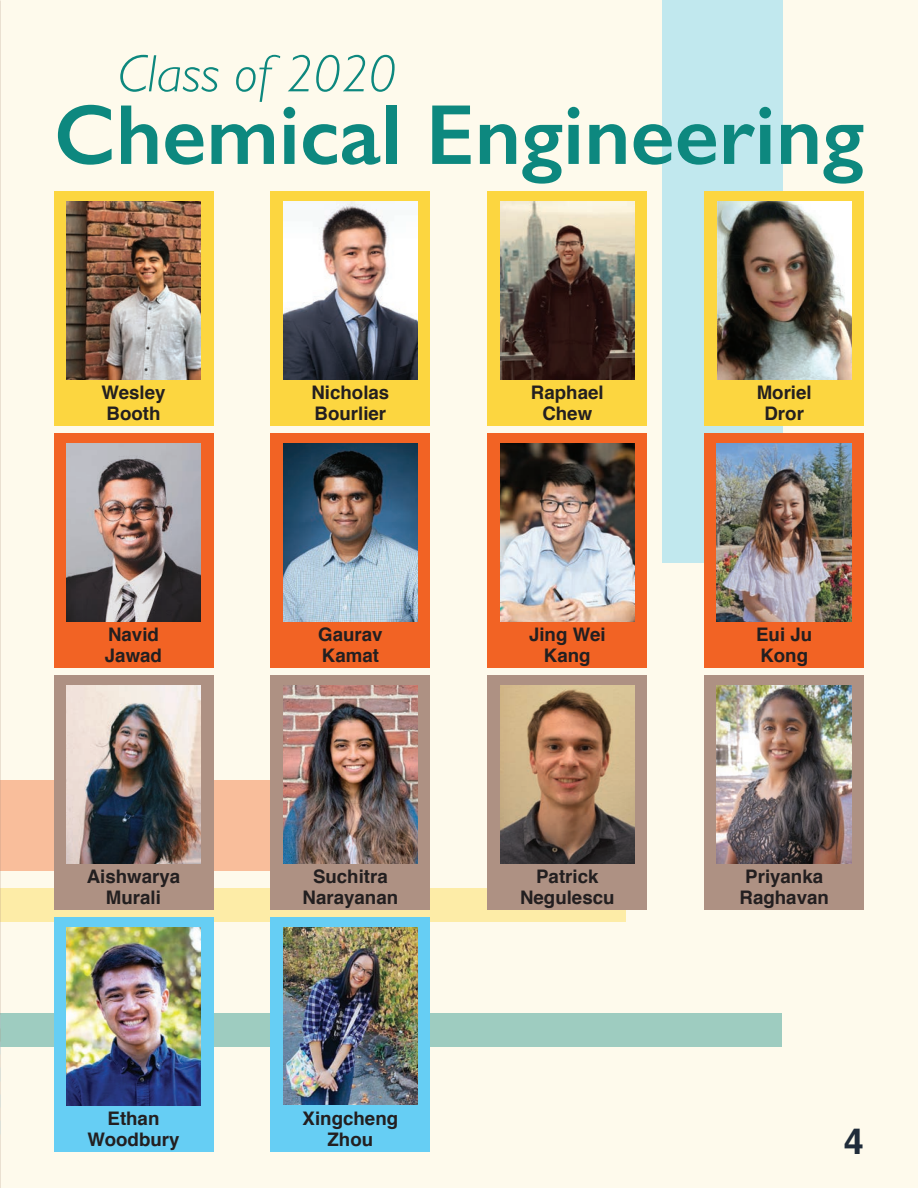
<style>
.page{position:relative;width:918px;height:1188px;background:#fefaec}
.page>*{position:absolute;margin:0;border:0;box-sizing:border-box;transform-origin:0 0}
.t1{font:600 85.65px "Gill Sans";color:#0d887f}
.t2{font:italic 300 52.95px "Gill Sans";color:#0d887f}
.t3{font:700 36px "Helvetica";color:#202c3a}
.t4{font:700 18.75px/21px "Helvetica";color:#231f20;text-align:center}
</style>
<div class="page">
<div style="left:0;top:1013px;width:781px;height:33px;background:#9eccc0"></div>
<div style="left:662px;top:0;width:120px;height:563px;background:#c1e8ee"></div>
<div style="left:0;top:780px;width:332px;height:91px;background:#f9be9b"></div>
<div style="left:0;top:888px;width:626px;height:34px;background:#fdeca7"></div>
<div style="left:54px;top:192px;width:159px;height:234px;background:#fcd640"></div>
<img style="left:66px;top:202px;width:135px;height:177px">
<div style="left:271px;top:192px;width:159px;height:234px;background:#fcd640"></div>
<img style="left:283px;top:202px;width:135px;height:177px">
<div style="left:488px;top:192px;width:159px;height:234px;background:#fcd640"></div>
<img style="left:500px;top:202px;width:135px;height:177px">
<div style="left:705px;top:192px;width:159px;height:234px;background:#fcd640"></div>
<img style="left:718px;top:202px;width:134px;height:177px">
<div style="left:54px;top:434px;width:159px;height:234px;background:#f26324"></div>
<img style="left:66px;top:444px;width:135px;height:177px">
<div style="left:271px;top:434px;width:159px;height:234px;background:#f26324"></div>
<img style="left:283px;top:444px;width:135px;height:177px">
<div style="left:488px;top:434px;width:159px;height:234px;background:#f26324"></div>
<img style="left:500px;top:444px;width:135px;height:177px">
<div style="left:705px;top:434px;width:159px;height:234px;background:#f26324"></div>
<img style="left:717px;top:444px;width:135px;height:177px">
<div style="left:54px;top:675px;width:159px;height:235px;background:#ae9183"></div>
<img style="left:66px;top:686px;width:135px;height:177px">
<div style="left:271px;top:675px;width:159px;height:235px;background:#ae9183"></div>
<img style="left:283px;top:686px;width:135px;height:177px">
<div style="left:488px;top:675px;width:159px;height:235px;background:#ae9183"></div>
<img style="left:500px;top:686px;width:135px;height:177px">
<div style="left:705px;top:675px;width:159px;height:235px;background:#ae9183"></div>
<img style="left:717px;top:686px;width:135px;height:177px">
<div style="left:54px;top:917px;width:159px;height:234px;background:#66cef4"></div>
<img style="left:66px;top:928px;width:135px;height:177px">
<div style="left:271px;top:917px;width:159px;height:235px;background:#66cef4"></div>
<img style="left:283px;top:928px;width:135px;height:177px">
<h2 class="t2" style="left:118px;top:44px;width:279px">Class of 2020</h2>
<h1 class="t1" style="left:54px;top:83px;width:812px">Chemical Engineering</h1>
<p class="t4" style="left:101px;top:382px;width:66px;text-align:left">Wesley<br>Booth</p>
<p class="t4" style="left:311px;top:382px;width:79px;text-align:left">Nicholas<br>Bourlier</p>
<p class="t4" style="left:531px;top:382px;width:74px">Raphael<br>Chew</p>
<p class="t4" style="left:757px;top:382px;width:57px">Moriel<br>Dror</p>
<p class="t4" style="left:105px;top:624px;width:59px;text-align:left">Navid<br>Jawad</p>
<p class="t4" style="left:318px;top:624px;width:66px;text-align:left">Gaurav<br>Kamat</p>
<p class="t4" style="left:529px;top:624px;width:78px">Jing Wei<br>Kang</p>
<p class="t4" style="left:756px;top:624px;width:58px;text-align:left">Eui Ju<br>Kong</p>
<p class="t4" style="left:87px;top:866px;width:95px">Aishwarya<br>Murali</p>
<p class="t4" style="left:303px;top:866px;width:97px">Suchitra<br>Narayanan</p>
<p class="t4" style="left:520px;top:866px;width:96px">Patrick<br>Negulescu</p>
<p class="t4" style="left:740px;top:866px;width:91px">Priyanka<br>Raghavan</p>
<p class="t4" style="left:87px;top:1108px;width:94px">Ethan<br>Woodbury</p>
<p class="t4" style="left:303px;top:1108px;width:97px">Xingcheng<br>Zhou</p>
<p class="t3" style="left:844px;top:1112px;width:22px">4</p>
</div>
